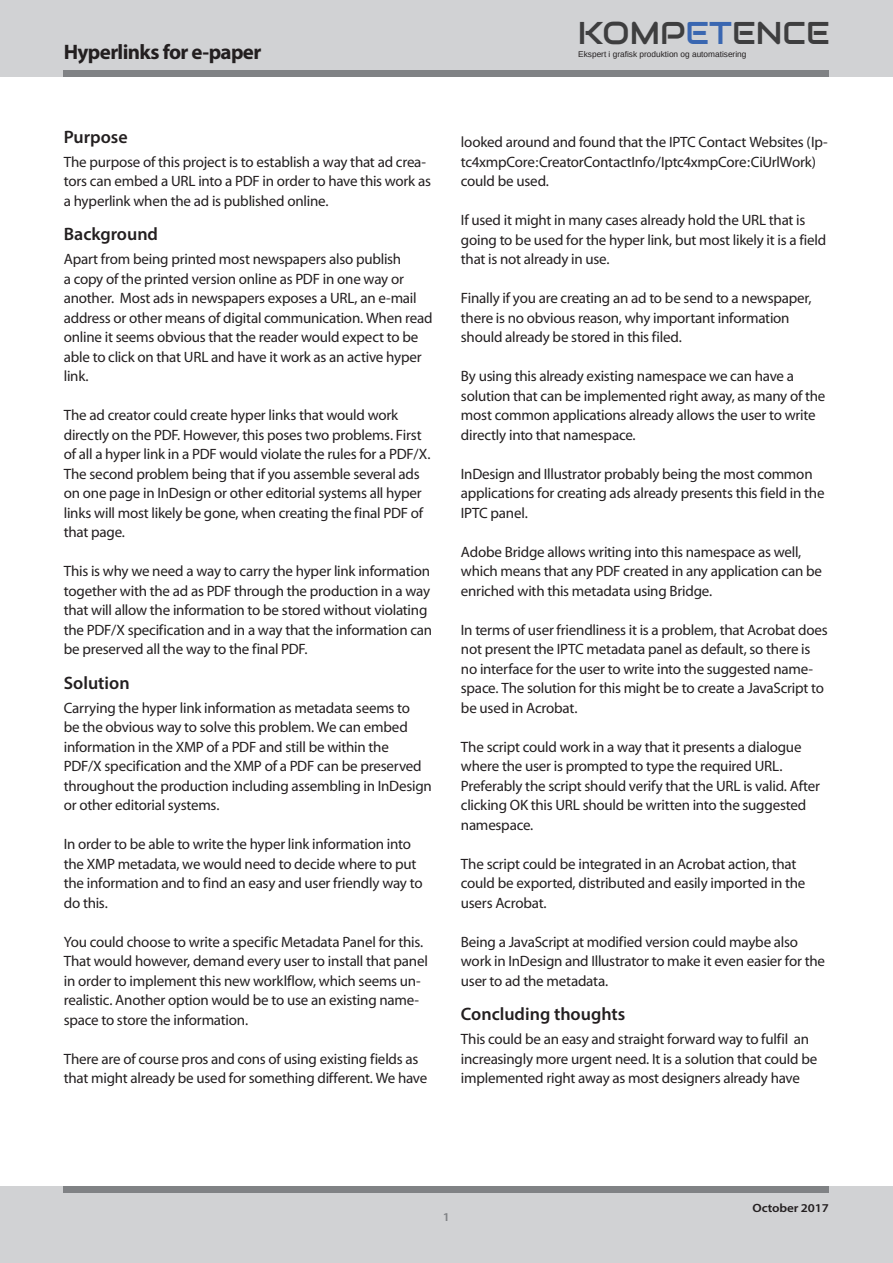
<style>
.page{position:relative;width:893px;height:1263px;background:#fff}
.page>*{position:absolute;margin:0;border:0;box-sizing:border-box;transform-origin:0 0}
.t1{font:31.5px "Audiowide";color:#3e3e3f}
.t2{font:700 21px "Myriad Pro";letter-spacing:-.03em;color:#231f20}
.Mellemrubrik{font:600 18px "Myriad Pro";color:#231f20}
.brødtekst{font:15px/19.5px "Myriad";letter-spacing:-.015em;color:#231f20}
.t3{font:600 12px "Myriad Pro";letter-spacing:-.01em;color:#231f20;scale:1.1 1}
.t4{font:600 12px "Myriad Pro";color:#808285;scale:1.1 1}
.t5{font:8.25px "Arimo";color:#231f20}
.s1{color:#3a67b1}
</style>
<div class="page">
<div style="left:0;top:1186px;width:893px;height:77px;background:#d1d2d4"></div>
<div style="left:0;top:0;width:893px;height:77px;background:#d1d2d4"></div>
<div style="left:64px;top:1186px;width:765px;height:7px;background:#808285"></div>
<div style="left:64px;top:70px;width:765px;height:7px;background:#808285"></div>
<h2 class="t2" style="left:64px;top:38px;width:199px">Hyperlinks for e-paper</h2>
<p class="Mellemrubrik" style="left:64px;top:125px;width:65px">Purpose</p>
<p class="brødtekst" style="left:64px;top:152px;width:369px">The purpose of this project is to establish a way that ad crea&shy;tors can embed a URL into a PDF in order to have this work as a hyperlink when the ad is published online.</p>
<p class="Mellemrubrik" style="left:64px;top:223px;width:96px">Background</p>
<p class="brødtekst" style="left:64px;top:250px;width:370px">Apart from being printed most newspapers also publish<br>a copy of the printed version online as PDF in one way or another. Most ads in newspapers exposes a URL, an e-mail address or other means of digital communication. When read online it seems obvious that the reader would expect to be able to click on that URL and have it work as an active hyper link.</p>
<p class="brødtekst" style="left:64px;top:406px;width:368px">The ad creator could create hyper links that would work directly on the PDF. However, this poses two problems. First of all a hyper link in a PDF would violate the rules for a PDF/X.<br>The second problem being that if you assemble several ads on one page in InDesign or other editorial systems all hyper links will most likely be gone, when creating the final PDF of that page.</p>
<p class="brødtekst" style="left:64px;top:562px;width:370px">This is why we need a way to carry the hyper link information together with the ad as PDF through the production in a way that will allow the information to be stored without violating the PDF/X specification and in a way that the information can be preserved all the way to the final PDF.</p>
<p class="Mellemrubrik" style="left:64px;top:671px;width:67px">Solution</p>
<p class="brødtekst" style="left:64px;top:698px;width:370px">Carrying the hyper link information as metadata seems to<br>be the obvious way to solve this problem. We can embed information in the XMP of a PDF and still be within the<br>PDF/X specification and the XMP of a PDF can be preserved throughout the production including assembling in InDesign or other editorial systems.</p>
<p class="brødtekst" style="left:64px;top:835px;width:360px">In order to be able to write the hyper link information into the XMP metadata, we would need to decide where to put the information and to find an easy and user friendly way to do this.</p>
<p class="brødtekst" style="left:64px;top:932px;width:366px">You could choose to write a specific Metadata Panel for this.<br>That would however, demand every user to install that panel in order to implement this new worklflow, which seems un&shy;realistic. Another option would be to use an existing name&shy;space to store the information.</p>
<p class="brødtekst" style="left:64px;top:1049px;width:365px">There are of course pros and cons of using existing fields as that might already be used for something different. We have</p>
<h1 class="t1" style="left:578px;top:13px;width:254px">KOMP<span class="s1">ET</span>ENCE</h1>
<p class="t5" style="left:578px;top:49px;width:170px">Ekspert i grafisk produktion og automatisering</p>
<p class="brødtekst" style="left:461px;top:133px;width:368px">looked around and found that the IPTC Contact Websites (Ip&shy;tc4xmpCore:CreatorContactInfo/Iptc4xmpCore:CiUrlWork) could be used.</p>
<p class="brødtekst" style="left:461px;top:211px;width:367px">If used it might in many cases already hold the URL that is going to be used for the hyper link, but most likely it is a field that is not already in use.</p>
<p class="brødtekst" style="left:461px;top:289px;width:352px">Finally if you are creating an ad to be send to a newspaper, there is no obvious reason, why important information should already be stored in this filed.</p>
<p class="brødtekst" style="left:461px;top:367px;width:366px">By using this already existing namespace we can have a solution that can be implemented right away, as many of the most common applications already allows the user to write directly into that namespace.</p>
<p class="brødtekst" style="left:461px;top:464px;width:365px">InDesign and Illustrator probably being the most common applications for creating ads already presents this field in the<br>IPTC panel.</p>
<p class="brødtekst" style="left:461px;top:542px;width:363px">Adobe Bridge allows writing into this namespace as well, which means that any PDF created in any application can be enriched with this metadata using Bridge.</p>
<p class="brødtekst" style="left:461px;top:620px;width:368px">In terms of user friendliness it is a problem, that Acrobat does not present the IPTC metadata panel as default, so there is no interface for the user to write into the suggested name&shy;space. The solution for this might be to create a JavaScript to be used in Acrobat.</p>
<p class="brødtekst" style="left:461px;top:737px;width:361px">The script could work in a way that it presents a dialogue where the user is prompted to type the required URL.<br>Preferably the script should verify that the URL is valid. After clicking OK this URL should be written into the suggested namespace.</p>
<p class="brødtekst" style="left:461px;top:854px;width:346px">The script could be integrated in an Acrobat action, that could be exported, distributed and easily imported in the users Acrobat.</p>
<p class="brødtekst" style="left:461px;top:932px;width:366px">Being a JavaScript at modified version could maybe also work in InDesign and Illustrator to make it even easier for the user to ad the metadata.</p>
<p class="Mellemrubrik" style="left:461px;top:1003px;width:166px">Concluding thoughts</p>
<p class="brødtekst" style="left:461px;top:1030px;width:358px">This could be an easy and straight forward way to fulfil an increasingly more urgent need. It is a solution that could be implemented right away as most designers already have</p>
<p class="t4" style="left:443px;top:1209px;width:8px">1</p>
<p class="t3" style="left:753px;top:1200px;width:71px">October 2017</p>
</div>
